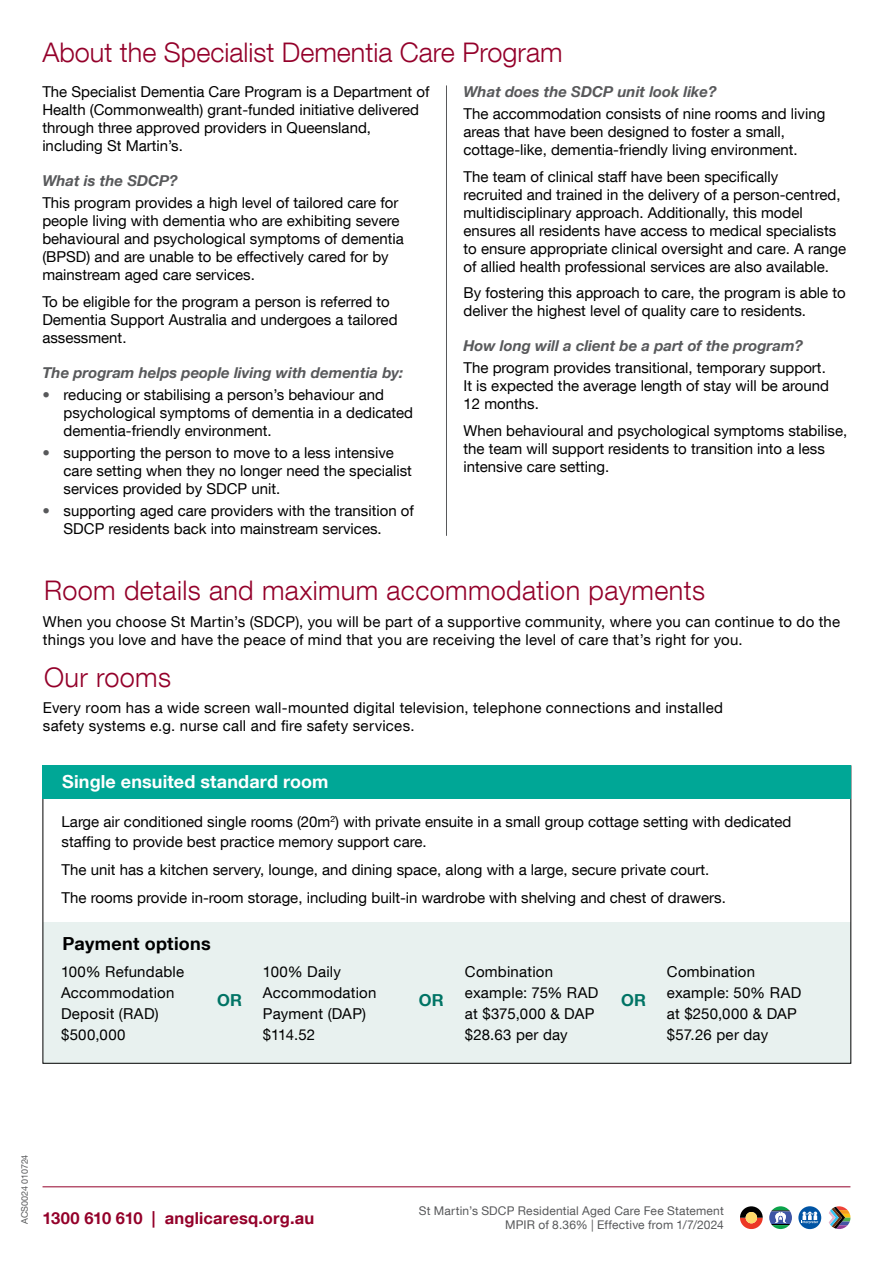
<style>
.page{position:relative;width:893px;height:1263px;background:#fff}
.page>*{position:absolute;margin:0;border:0;box-sizing:border-box;transform-origin:0 0}
.t1{font:300 27px "Helvetica Neue LT Com";letter-spacing:.015em;color:#94002a}
.t2{font:700 18px "Helvetica Neue LT Com";letter-spacing:.01em;color:#fff}
.t3{font:700 18px "Helvetica Neue LT Com";letter-spacing:.015em;color:#000}
.t4{font:700 16.5px "Helvetica Neue LT Com";letter-spacing:.01em;color:#94002a}
.t5{font:700 16.5px "Helvetica Neue LT Com";color:#007465}
.t6{font:15px/18px "Helvetica Neue LT Com";color:#000}
.t7{font:italic 700 15px "Helvetica Neue LT Com";color:#58595b}
.t8{font:15px/21px "Helvetica Neue LT Com";letter-spacing:.02em;color:#000}
.t9{font:12px/13.5px "Helvetica Neue LT Com";letter-spacing:.015em;color:#58595b;text-align:right}
.t10{font:9px "Helvetica Neue LT Com";letter-spacing:-.01em;color:#58595b}
.s1{color:#58595b}
</style>
<div class="page">
<div style="left:43px;top:922px;width:808px;height:142px;background:#e8f1ef"></div>
<div style="left:43px;top:765px;width:808px;height:34px;background:#00a796"></div>
<hr style="left:446px;top:85px;width:1px;height:451px;background:#58595b">
<hr style="left:43px;top:1186px;width:807px;height:1px;background:#94002a">
<svg style="left:798px;top:1206px;width:23px;height:23px"></svg>
<svg style="left:801px;top:1211px;width:17px;height:13px"></svg>
<svg style="left:828px;top:1206px;width:22px;height:23px"></svg>
<svg style="left:769px;top:1206px;width:23px;height:23px"></svg>
<svg style="left:740px;top:1206px;width:23px;height:23px"></svg>
<h1 class="t1" style="left:42px;top:36px;width:522px">About the Specialist Dementia Care Program</h1>
<p class="t6" style="left:42px;top:82px;width:389px">The Specialist Dementia Care Program is a Department of Health (Commonwealth) grant-funded initiative delivered through three approved providers in Queensland, including St Martin’s.</p>
<p class="t7" style="left:42px;top:171px;width:137px">What is the SDCP?</p>
<p class="t6" style="left:42px;top:193px;width:363px">This program provides a high level of tailored care for people living with dementia who are exhibiting severe behavioural and psychological symptoms of dementia (BPSD) and are unable to be effectively cared for by mainstream aged care services.</p>
<p class="t6" style="left:42px;top:292px;width:357px">To be eligible for the program a person is referred to<br>Dementia Support Australia and undergoes a tailored assessment.</p>
<p class="t7" style="left:42px;top:363px;width:363px">The program helps people living with dementia by:</p>
<p class="t6" style="left:64px;top:385px;width:351px;text-indent:-21px"><span class="s1">•</span> reducing or stabilising a person’s behaviour and psychological symptoms of dementia in a dedicated dementia-friendly environment.</p>
<p class="t6" style="left:64px;top:443px;width:350px;text-indent:-21px"><span class="s1">•</span> supporting the person to move to a less intensive care setting when they no longer need the specialist services provided by SDCP unit.</p>
<p class="t6" style="left:64px;top:502px;width:352px;text-indent:-21px"><span class="s1">•</span> supporting aged care providers with the transition of<br>SDCP residents back into mainstream services.</p>
<p class="t7" style="left:463px;top:82px;width:255px">What does the SDCP unit look like?</p>
<p class="t6" style="left:463px;top:104px;width:363px">The accommodation consists of nine rooms and living areas that have been designed to foster a small, cottage-like, dementia-friendly living environment.</p>
<p class="t6" style="left:463px;top:167px;width:384px">The team of clinical staff have been specifically<br>recruited and trained in the delivery of a person-centred, multidisciplinary approach. Additionally, this model ensures all residents have access to medical specialists to ensure appropriate clinical oversight and care. A range of allied health professional services are also available.</p>
<p class="t6" style="left:463px;top:283px;width:384px">By fostering this approach to care, the program is able to deliver the highest level of quality care to residents.</p>
<p class="t7" style="left:463px;top:336px;width:341px">How long will a client be a part of the program?</p>
<p class="t6" style="left:463px;top:359px;width:367px">The program provides transitional, temporary support.<br>It is expected the average length of stay will be around<br>12 months.</p>
<p class="t6" style="left:463px;top:421px;width:385px">When behavioural and psychological symptoms stabilise, the team will support residents to transition into a less intensive care setting.</p>
<h1 class="t1" style="left:44px;top:574px;width:662px">Room details and maximum accommodation payments</h1>
<p class="t6" style="left:43px;top:612px;width:799px">When you choose St Martin’s (SDCP), you will be part of a supportive community, where you can continue to do the things you love and have the peace of mind that you are receiving the level of care that’s right for you.</p>
<h1 class="t1" style="left:44px;top:661px;width:129px">Our rooms</h1>
<p class="t6" style="left:43px;top:698px;width:682px">Every room has a wide screen wall-mounted digital television, telephone connections and installed safety systems e.g. nurse call and fire safety services.</p>
<p class="t2" style="left:62px;top:770px;width:268px">Single ensuited standard room</p>
<p class="t6" style="left:62px;top:812px;width:731px;line-height:19.5px">Large air conditioned single rooms (20m<sup>2</sup>) with private ensuite in a small group cottage setting with dedicated staffing to provide best practice memory support care.</p>
<p class="t6" style="left:62px;top:855px;width:666px;line-height:28px">The unit has a kitchen servery, lounge, and dining space, along with a large, secure private court.<br>The rooms provide in-room storage, including built-in wardrobe with shelving and chest of drawers.</p>
<p class="t3" style="left:63px;top:932px;width:150px">Payment options</p>
<p class="t8" style="left:61px;top:961px;width:125px">100% Refundable<br>Accommodation<br>Deposit (RAD) $500,000</p>
<p class="t6" style="left:263px;top:961px;width:115px;line-height:21px">100% Daily<br>Accommodation<br>Payment (DAP) $114.52</p>
<p class="t6" style="left:465px;top:961px;width:135px;line-height:21px">Combination example: 75% RAD at $375,000 &amp; DAP $28.63 per day</p>
<p class="t6" style="left:667px;top:961px;width:136px;line-height:21px">Combination example: 50% RAD at $250,000 &amp; DAP $57.26 per day</p>
<p class="t5" style="left:217px;top:990px;width:26px">OR</p>
<p class="t5" style="left:419px;top:990px;width:26px">OR</p>
<p class="t5" style="left:621px;top:990px;width:26px">OR</p>
<p class="t10" style="left:19px;top:1224px;width:71px;rotate:-90deg">ACS0024 010724</p>
<p class="t4" style="left:43px;top:1208px;width:273px">1300 610 610 | anglicaresq.org.au</p>
<p class="t9" style="left:419px;top:1204px;width:306px">St Martin’s SDCP Residential Aged Care Fee Statement<br>MPIR of 8.36% | Effective from 1/7/2024</p>
</div>
